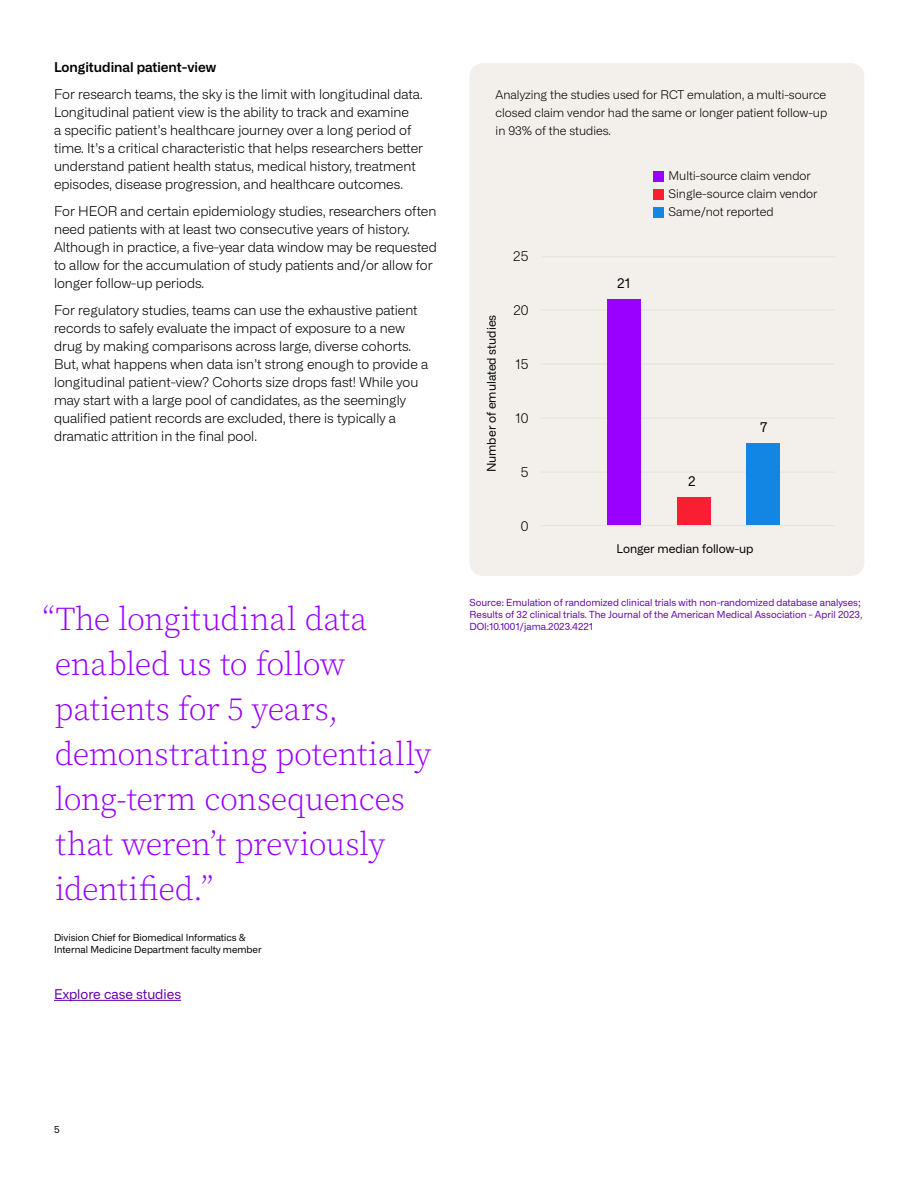
<style>
.page{position:relative;width:918px;height:1188px;background:#fff}
.page>*{position:absolute;margin:0;border:0;box-sizing:border-box;transform-origin:0 0}
.t1{font:300 33px/45px "Source Serif Pro";letter-spacing:-.015em;color:#90f}
.t2{font:300 13.5px/18px "Alliance No.1";color:#000}
.t3{font:600 13.5px "Alliance No.1";color:#000}
.t4{font:13.5px "Alliance No.1";color:#6400a6}
.t5{font:13.5px "Alliance No.1";color:#000}
.t6{font:300 12px/18px "Alliance No.1";color:#000}
.t7{font:12px "Alliance No.1";color:#000}
.t8{font:9.75px/12px "Alliance No.1";color:#6400a6}
.t9{font:9.75px/12px "Alliance No.1";color:#000}
</style>
<div class="page">
<div style="left:470px;top:63px;width:394px;height:513px;background:#f3f0ec;border-radius:14px"></div>
<hr style="left:541px;top:310px;width:294px;height:1px;background:#e7e2da">
<hr style="left:542px;top:256px;width:294px;height:1px;background:#e7e2da">
<hr style="left:541px;top:364px;width:294px;height:1px;background:#e7e2da">
<hr style="left:541px;top:418px;width:294px;height:1px;background:#e7e2da">
<hr style="left:541px;top:472px;width:294px;height:1px;background:#e7e2da">
<hr style="left:541px;top:525px;width:294px;height:1px;background:#e7e2da">
<div style="left:607px;top:300px;width:33px;height:225px;background:#90f"></div>
<div style="left:677px;top:498px;width:33px;height:27px;background:#fa1e32"></div>
<div style="left:653px;top:171px;width:11px;height:10px;background:#90f"></div>
<div style="left:746px;top:444px;width:34px;height:81px;background:#1385e2"></div>
<div style="left:653px;top:189px;width:11px;height:10px;background:#fa1e32"></div>
<div style="left:653px;top:207px;width:11px;height:10px;background:#1385e2"></div>
<hr style="left:54px;top:1000px;width:127px;height:1px;background:#6400a6">
<p class="t3" style="left:54px;top:58px;width:164px">Longitudinal patient-view</p>
<p class="t2" style="left:54px;top:85px;width:371px">For research teams, the sky is the limit with longitudinal data.<br>Longitudinal patient view is the ability to track and examine<br>a specific patient’s healthcare journey over a long period of time. It’s a critical characteristic that helps researchers better understand patient health status, medical history, treatment episodes, disease progression, and healthcare outcomes.</p>
<p class="t2" style="left:54px;top:202px;width:384px">For HEOR and certain epidemiology studies, researchers often need patients with at least two consecutive years of history.<br>Although in practice, a five-year data window may be requested to allow for the accumulation of study patients and/or allow for longer follow-up periods.</p>
<p class="t2" style="left:54px;top:301px;width:376px">For regulatory studies, teams can use the exhaustive patient records to safely evaluate the impact of exposure to a new drug by making comparisons across large, diverse cohorts.<br>But, what happens when data isn’t strong enough to provide a longitudinal patient-view? Cohorts size drops fast! While you may start with a large pool of candidates, as the seemingly qualified patient records are excluded, there is typically a dramatic attrition in the final pool.</p>
<h1 class="t1" style="left:55px;top:597px;width:378px;text-indent:-12px">“The longitudinal data enabled us to follow patients for 5 years, demonstrating potentially long-term consequences that weren’t previously identified.”</h1>
<p class="t9" style="left:54px;top:931px;width:209px">Division Chief for Biomedical Informatics &amp;<br>Internal Medicine Department faculty member</p>
<p class="t4" style="left:54px;top:985px;width:129px">Explore case studies</p>
<p class="t6" style="left:496px;top:86px;width:333px;text-align:justify">Analyzing the studies used for RCT emulation, a multi-source closed claim vendor had the same or longer patient follow-up in 93% of the studies.</p>
<p class="t7" style="left:484px;top:472px;width:159px;rotate:-90deg">Number of emulated studies</p>
<p class="t2" style="left:513px;top:247px;width:17px">25</p>
<p class="t2" style="left:513px;top:301px;width:17px">20</p>
<p class="t2" style="left:515px;top:355px;width:15px">15</p>
<p class="t2" style="left:515px;top:409px;width:15px">10</p>
<p class="t2" style="left:521px;top:463px;width:9px">5</p>
<p class="t2" style="left:521px;top:517px;width:9px">0</p>
<p class="t5" style="left:617px;top:274px;width:15px">21</p>
<p class="t6" style="left:668px;top:167px;width:151px">Multi-source claim vendor<br>Single-source claim vendor<br>Same/not reported</p>
<p class="t5" style="left:688px;top:472px;width:9px">2</p>
<p class="t5" style="left:760px;top:418px;width:9px">7</p>
<p class="t7" style="left:617px;top:541px;width:138px">Longer median follow-up</p>
<p class="t8" style="left:470px;top:597px;width:394px">Source: Emulation of randomized clinical trials with non-randomized database analyses;<br>Results of 32 clinical trials. The Journal of the American Medical Association - April 2023,<br>DOI:10.1001/jama.2023.4221</p>
<p class="t9" style="left:54px;top:1123px;width:7px">5</p>
</div>
